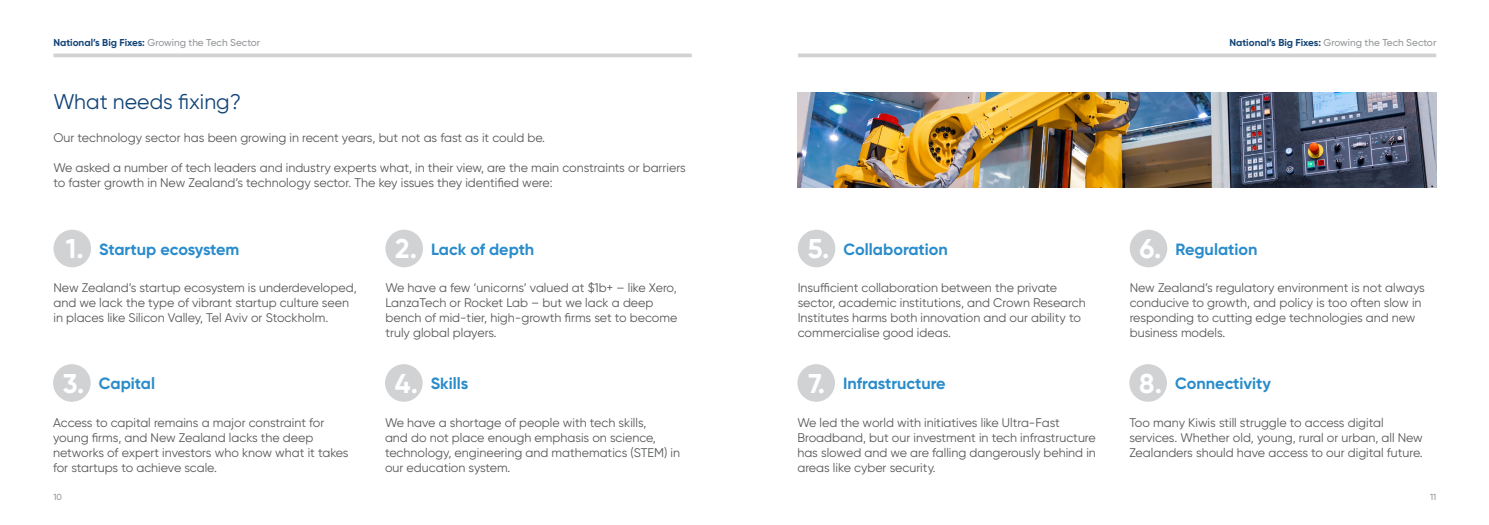
<style>
.page{position:relative;width:1489px;height:525px;background:#fff}
.page>*{position:absolute;margin:0;border:0;box-sizing:border-box;transform-origin:0 0}
.t1{font:21.25px "Gilroy";color:#124477}
.t2{font:700 16.25px "Gilroy";color:#2a8ccb}
.t3{font:12.5px/15px "Gilroy";color:#57585a}
.t4{font:500 10px "Gilroy";color:#939598}
.t5{font:500 8.75px "Gilroy";color:#939598}
.s1{font-weight:700;color:#124477}
.s2{font-size:27.12px;color:#fff}
</style>
<div class="page">
<svg style="left:798px;top:53px;width:638px;height:4px;background:#d6d7d9"></svg>
<svg style="left:53px;top:53px;width:638px;height:4px;background:#d6d7d9"></svg>
<div style="left:53px;top:229px;width:38px;height:38px;background:#d1d2d4;border-radius:50%"></div>
<div style="left:385px;top:229px;width:38px;height:38px;background:#d1d2d4;border-radius:50%"></div>
<div style="left:53px;top:364px;width:38px;height:37px;background:#d1d2d4;border-radius:50%"></div>
<div style="left:385px;top:364px;width:37px;height:37px;background:#d1d2d4;border-radius:50%"></div>
<div style="left:797px;top:229px;width:38px;height:38px;background:#d1d2d4;border-radius:50%"></div>
<div style="left:1129px;top:229px;width:38px;height:38px;background:#d1d2d4;border-radius:50%"></div>
<div style="left:797px;top:364px;width:38px;height:37px;background:#d1d2d4;border-radius:50%"></div>
<div style="left:1129px;top:364px;width:37px;height:37px;background:#d1d2d4;border-radius:50%"></div>
<img style="left:798px;top:92px;width:637px;height:95px">
<p class="t4" style="left:53px;top:37px;width:208px"><span class="s1">National’s Big Fixes:</span> Growing the Tech Sector</p>
<p class="t4" style="left:1229px;top:37px;width:208px"><span class="s1">National’s Big Fixes:</span> Growing the Tech Sector</p>
<h1 class="t1" style="left:53px;top:89px;width:189px">What needs fixing?</h1>
<p class="t3" style="left:53px;top:130px;width:493px">Our technology sector has been growing in recent years, but not as fast as it could be.</p>
<p class="t3" style="left:53px;top:160px;width:633px">We asked a number of tech leaders and industry experts what, in their view, are the main constraints or barriers to faster growth in New Zealand’s technology sector. The key issues they identified were:</p>
<h2 class="t2" style="left:66px;top:239px;width:175px"><span class="s2">1.</span> Startup ecosystem</h2>
<p class="t3" style="left:53px;top:280px;width:305px">New Zealand’s startup ecosystem is underdeveloped, and we lack the type of vibrant startup culture seen in places like Silicon Valley, Tel Aviv or Stockholm.</p>
<h2 class="t2" style="left:63px;top:373px;width:94px"><span class="s2">3.</span> Capital</h2>
<p class="t3" style="left:53px;top:414px;width:297px">Access to capital remains a major constraint for young firms, and New Zealand lacks the deep networks of expert investors who know what it takes for startups to achieve scale.</p>
<h2 class="t2" style="left:395px;top:239px;width:140px"><span class="s2">2.</span> Lack of depth</h2>
<p class="t3" style="left:385px;top:280px;width:293px">We have a few ‘unicorns’ valued at $1b+ – like Xero, LanzaTech or Rocket Lab – but we lack a deep bench of mid-tier, high-growth firms set to become truly global players.</p>
<h2 class="t2" style="left:395px;top:373px;width:75px"><span class="s2">4.</span> Skills</h2>
<p class="t3" style="left:385px;top:414px;width:296px">We have a shortage of people with tech skills,<br>and do not place enough emphasis on science, technology, engineering and mathematics (STEM) in our education system.</p>
<h2 class="t2" style="left:807px;top:239px;width:142px"><span class="s2">5.</span> Collaboration</h2>
<p class="t3" style="left:797px;top:280px;width:289px">Insufficient collaboration between the private sector, academic institutions, and Crown Research Institutes harms both innovation and our ability to commercialise good ideas.</p>
<h2 class="t2" style="left:808px;top:373px;width:139px"><span class="s2">7.</span> Infrastructure</h2>
<p class="t3" style="left:797px;top:414px;width:300px">We led the world with initiatives like Ultra-Fast Broadband, but our investment in tech infrastructure has slowed and we are falling dangerously behind in areas like cyber security.</p>
<h2 class="t2" style="left:1139px;top:239px;width:119px"><span class="s2">6.</span> Regulation</h2>
<p class="t3" style="left:1129px;top:280px;width:296px">New Zealand’s regulatory environment is not always conducive to growth, and policy is too often slow in responding to cutting edge technologies and new business models.</p>
<h2 class="t2" style="left:1139px;top:373px;width:133px"><span class="s2">8.</span> Connectivity</h2>
<p class="t3" style="left:1129px;top:414px;width:295px">Too many Kiwis still struggle to access digital services. Whether old, young, rural or urban, all New<br>Zealanders should have access to our digital future.</p>
<p class="t5" style="left:53px;top:491px;width:10px">10</p>
<p class="t5" style="left:1429px;top:491px;width:8px">11</p>
</div>
